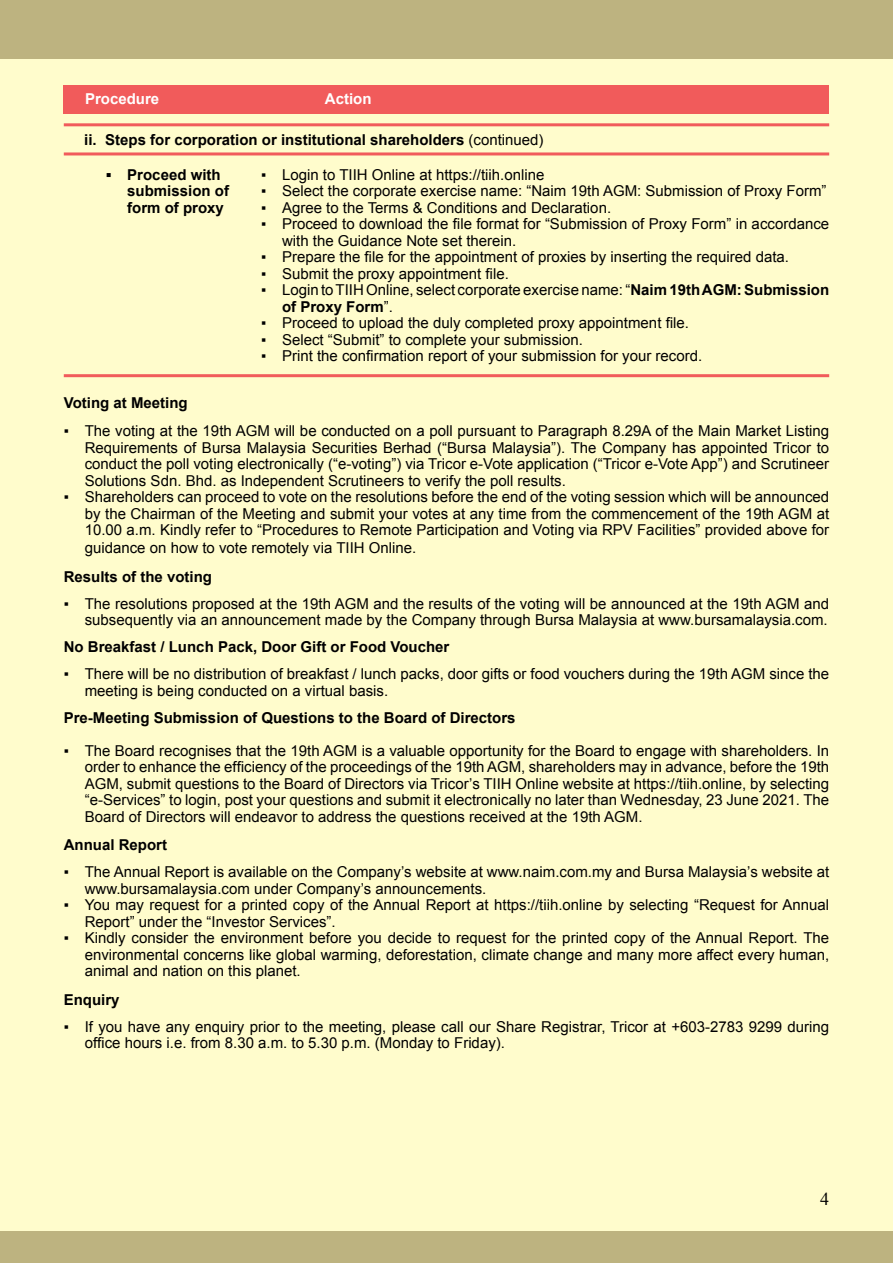
<style>
.page{position:relative;width:893px;height:1263px;background:#fff}
.page>*{position:absolute;margin:0;border:0;box-sizing:border-box;transform-origin:0 0}
.t1{font:18px "Times New Roman";color:#000}
.t2{font:15px/16.5px "Arial";color:#000}
.t3{font:700 15px/16.5px "Arial";color:#000}
.t4{font:700 15px "Arial";color:#fff}
.s1{font-weight:400}
.s2{font-weight:700}
</style>
<div class="page">
<div style="left:0;top:13px;width:893px;height:1250px;background:#fffccc"></div>
<div style="left:0;top:0;width:893px;height:58px;background:#bdb380"></div>
<div style="left:0;top:1231px;width:893px;height:32px;background:#bdb380"></div>
<div style="left:64px;top:85px;width:765px;height:29px;background:#f15b5b"></div>
<hr style="left:64px;top:374px;width:765px;height:3px;background:#f15b5b">
<hr style="left:64px;top:152px;width:765px;height:3px;background:#f15b5b">
<hr style="left:64px;top:123px;width:765px;height:3px;background:#f15b5b">
<p class="t4" style="left:85px;top:89px;width:76px">Procedure</p>
<p class="t4" style="left:325px;top:89px;width:48px">Action</p>
<p class="t3" style="left:84px;top:132px;width:461px">ii. Steps for corporation or institutional shareholders <span class="s1">(continued)</span></p>
<p class="t3" style="left:127px;top:166px;width:103px;text-indent:-21px">▪ Proceed with submission of form of proxy</p>
<p class="t2" style="left:261px;top:166px;width:285px">▪ Login to TIIH Online at https://tiih.online</p>
<p class="t2" style="left:261px;top:183px;width:567px">▪ Select the corporate exercise name: “Naim 19th AGM: Submission of Proxy Form”</p>
<p class="t2" style="left:261px;top:199px;width:352px">▪ Agree to the Terms &amp; Conditions and Declaration.</p>
<p class="t2" style="left:282px;top:216px;width:549px;text-indent:-21px">▪ Proceed to download the file format for “Submission of Proxy Form” in accordance with the Guidance Note set therein.</p>
<p class="t2" style="left:261px;top:249px;width:529px">▪ Prepare the file for the appointment of proxies by inserting the required data.</p>
<p class="t2" style="left:261px;top:265px;width:249px">▪ Submit the proxy appointment file.</p>
<p class="t2" style="left:282px;top:282px;width:549px;text-indent:-21px">▪ Login to TIIH Online, select corporate exercise name: “<span class="s2">Naim 19th AGM: Submission of Proxy Form</span>”.</p>
<p class="t2" style="left:261px;top:315px;width:429px">▪ Proceed to upload the duly completed proxy appointment file.</p>
<p class="t2" style="left:261px;top:331px;width:323px">▪ Select “Submit” to complete your submission.</p>
<p class="t2" style="left:261px;top:348px;width:443px">▪ Print the confirmation report of your submission for your record.</p>
<p class="t3" style="left:64px;top:395px;width:125px">Voting at Meeting</p>
<p class="t2" style="left:85px;top:423px;width:746px;text-align:justify;text-indent:-21px">▪ The voting at the 19th AGM will be conducted on a poll pursuant to Paragraph 8.29A of the Main Market Listing Requirements of Bursa Malaysia Securities Berhad (“Bursa Malaysia”). The Company has appointed Tricor to conduct the poll voting electronically (“e-voting”) via Tricor e-Vote application (“Tricor e-Vote App”) and Scrutineer Solutions Sdn. Bhd. as Independent Scrutineers to verify the poll results.</p>
<p class="t2" style="left:85px;top:489px;width:746px;text-align:justify;text-indent:-21px">▪ Shareholders can proceed to vote on the resolutions before the end of the voting session which will be announced by the Chairman of the Meeting and submit your votes at any time from the commencement of the 19th AGM at 10.00 a.m. Kindly refer to “Procedures to Remote Participation and Voting via RPV Facilities” provided above for</p>
<p class="t2" style="left:85px;top:540px;width:333px">guidance on how to vote remotely via TIIH Online.</p>
<p class="t3" style="left:64px;top:569px;width:150px">Results of the voting</p>
<p class="t2" style="left:64px;top:596px;width:767px;text-align:right">▪ The resolutions proposed at the 19th AGM and the results of the voting will be announced at the 19th AGM and subsequently via an announcement made by the Company through Bursa Malaysia at www.bursamalaysia.com.</p>
<p class="t3" style="left:64px;top:639px;width:387px">No Breakfast / Lunch Pack, Door Gift or Food Voucher</p>
<p class="t2" style="left:85px;top:666px;width:746px;text-indent:-21px">▪ There will be no distribution of breakfast / lunch packs, door gifts or food vouchers during the 19th AGM since the meeting is being conducted on a virtual basis.</p>
<p class="t3" style="left:64px;top:710px;width:453px">Pre-Meeting Submission of Questions to the Board of Directors</p>
<p class="t2" style="left:85px;top:743px;width:746px;text-align:justify;text-indent:-21px">▪ The Board recognises that the 19th AGM is a valuable opportunity for the Board to engage with shareholders. In order to enhance the efficiency of the proceedings of the 19th AGM, shareholders may in advance, before the 19th AGM, submit questions to the Board of Directors via Tricor’s TIIH Online website at https://tiih.online, by selecting “e-Services” to login, post your questions and submit it electronically no later than Wednesday, 23 June 2021. The Board of Directors will endeavor to address the questions received at the 19th AGM.</p>
<p class="t3" style="left:64px;top:837px;width:105px">Annual Report</p>
<p class="t2" style="left:85px;top:864px;width:746px;text-indent:-21px">▪ The Annual Report is available on the Company’s website at www.naim.com.my and Bursa Malaysia’s website at www.bursamalaysia.com under Company’s announcements.</p>
<p class="t2" style="left:85px;top:897px;width:746px;text-indent:-21px">▪ You may request for a printed copy of the Annual Report at https://tiih.online by selecting “Request for Annual<br>Report” under the “Investor Services”.</p>
<p class="t2" style="left:85px;top:930px;width:746px;text-align:justify;text-indent:-21px">▪ Kindly consider the environment before you decide to request for the printed copy of the Annual Report. The environmental concerns like global warming, deforestation, climate change and many more affect every human, animal and nation on this planet.</p>
<p class="t3" style="left:64px;top:992px;width:57px">Enquiry</p>
<p class="t2" style="left:85px;top:1019px;width:746px;text-indent:-21px">▪ If you have any enquiry prior to the meeting, please call our Share Registrar, Tricor at +603-2783 9299 during office hours i.e. from 8.30 a.m. to 5.30 p.m. (Monday to Friday).</p>
<p class="t1" style="left:820px;top:1187px;width:10px">4</p>
</div>
